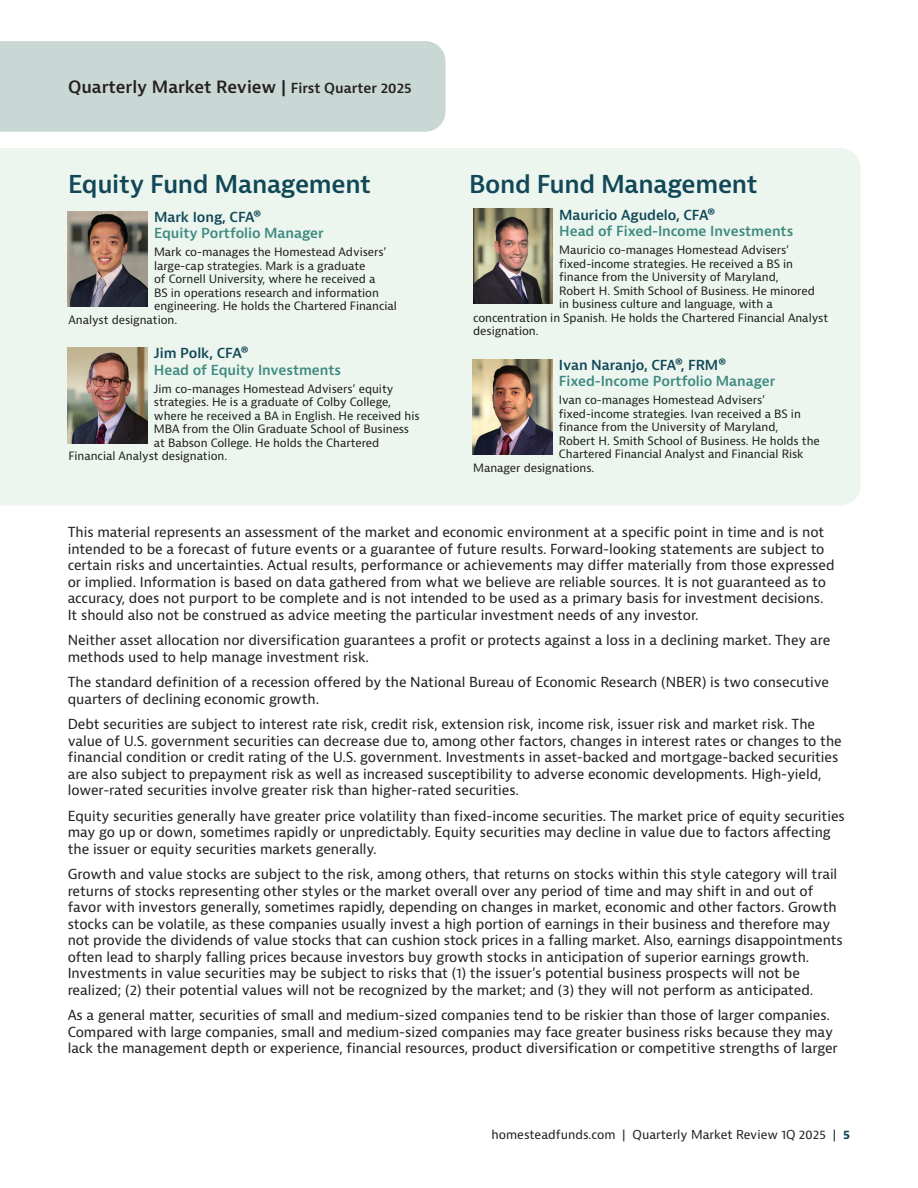
<style>
.page{position:relative;width:918px;height:1188px;background:#fff}
.page>*{position:absolute;margin:0;border:0;box-sizing:border-box;transform-origin:0 0}
.t1{font:600 24px "Bernina Sans";letter-spacing:-.015em;color:#114757}
.t2{font:600 16.5px "Bernina Sans";color:#231f20}
.t3{font:13.5px/16.5px "Bernina Sans";letter-spacing:-.005em;color:#231f20}
.t4{font:600 13.5px "Bernina Sans";letter-spacing:-.005em;color:#3e897f}
.t5{font:600 13.5px "Bernina Sans";letter-spacing:-.005em;color:#114757}
.t6{font:12px "Bernina Sans";color:#231f20}
.t7{font:11.25px "Bernina Sans";letter-spacing:-.005em;color:#231f20}
.s1{font-size:13.5px}
.s2{font-weight:700;color:#114757}
</style>
<div class="page">
<div style="left:0;top:41px;width:446px;height:91px;background:#c9d7d5"></div>
<div style="left:0;top:148px;width:861px;height:357px;background:#ecf6ef"></div>
<img style="left:473px;top:209px;width:79px;height:95px">
<img style="left:473px;top:359px;width:79px;height:95px">
<img style="left:68px;top:348px;width:79px;height:95px">
<img style="left:68px;top:211px;width:79px;height:95px">
<p class="t2" style="left:68px;top:77px;width:345px">Quarterly Market Review | <span class="s1">First Quarter 2025</span></p>
<h1 class="t1" style="left:68px;top:168px;width:305px">Equity Fund Management</h1>
<h1 class="t1" style="left:469px;top:168px;width:290px">Bond Fund Management</h1>
<p class="t5" style="left:559px;top:206px;width:157px">Mauricio Agudelo, CFA®</p>
<p class="t4" style="left:559px;top:222px;width:236px">Head of Fixed-Income Investments</p>
<p class="t7" style="left:559px;top:243px;width:232px">Mauricio co-manages Homestead Advisers’</p>
<p class="t7" style="left:559px;top:256px;width:235px">fixed-income strategies. He received a BS in</p>
<p class="t7" style="left:559px;top:270px;width:221px">finance from the University of Maryland,</p>
<p class="t7" style="left:559px;top:283px;width:257px">Robert H. Smith School of Business. He minored</p>
<p class="t7" style="left:559px;top:297px;width:215px">in business culture and language, with a</p>
<p class="t7" style="left:473px;top:310px;width:357px">concentration in Spanish. He holds the Chartered Financial Analyst</p>
<p class="t7" style="left:473px;top:324px;width:67px">designation.</p>
<p class="t5" style="left:559px;top:356px;width:169px">Ivan Naranjo, CFA®, FRM®</p>
<p class="t4" style="left:559px;top:372px;width:218px">Fixed-Income Portfolio Manager</p>
<p class="t7" style="left:559px;top:393px;width:208px">Ivan co-manages Homestead Advisers’</p>
<p class="t7" style="left:559px;top:406px;width:244px">fixed-income strategies. Ivan received a BS in</p>
<p class="t7" style="left:559px;top:420px;width:221px">finance from the University of Maryland,</p>
<p class="t7" style="left:559px;top:433px;width:263px">Robert H. Smith School of Business. He holds the</p>
<p class="t7" style="left:559px;top:447px;width:246px">Chartered Financial Analyst and Financial Risk</p>
<p class="t7" style="left:473px;top:460px;width:123px">Manager designations.</p>
<p class="t5" style="left:154px;top:208px;width:109px">Mark Iong, CFA®</p>
<p class="t4" style="left:154px;top:224px;width:171px">Equity Portfolio Manager</p>
<p class="t7" style="left:154px;top:245px;width:234px">Mark co-manages the Homestead Advisers’</p>
<p class="t7" style="left:154px;top:258px;width:213px">large-cap strategies. Mark is a graduate</p>
<p class="t7" style="left:154px;top:272px;width:223px">of Cornell University, where he received a</p>
<p class="t7" style="left:154px;top:285px;width:226px">BS in operations research and information</p>
<p class="t7" style="left:154px;top:299px;width:244px">engineering. He holds the Chartered Financial</p>
<p class="t7" style="left:68px;top:312px;width:110px">Analyst designation.</p>
<p class="t5" style="left:154px;top:345px;width:96px">Jim Polk, CFA®</p>
<p class="t4" style="left:154px;top:361px;width:189px">Head of Equity Investments</p>
<p class="t7" style="left:154px;top:381px;width:241px">Jim co-manages Homestead Advisers’ equity</p>
<p class="t7" style="left:154px;top:395px;width:239px">strategies. He is a graduate of Colby College,</p>
<p class="t7" style="left:154px;top:408px;width:267px">where he received a BA in English. He received his</p>
<p class="t7" style="left:154px;top:422px;width:257px">MBA from the Olin Graduate School of Business</p>
<p class="t7" style="left:154px;top:435px;width:227px">at Babson College. He holds the Chartered</p>
<p class="t7" style="left:68px;top:449px;width:160px">Financial Analyst designation.</p>
<p class="t3" style="left:68px;top:525px;width:768px">This material represents an assessment of the market and economic environment at a specific point in time and is not intended to be a forecast of future events or a guarantee of future results. Forward-looking statements are subject to certain risks and uncertainties. Actual results, performance or achievements may differ materially from those expressed or implied. Information is based on data gathered from what we believe are reliable sources. It is not guaranteed as to accuracy, does not purport to be complete and is not intended to be used as a primary basis for investment decisions.<br>It should also not be construed as advice meeting the particular investment needs of any investor.</p>
<p class="t3" style="left:68px;top:633px;width:764px">Neither asset allocation nor diversification guarantees a profit or protects against a loss in a declining market. They are methods used to help manage investment risk.</p>
<p class="t3" style="left:68px;top:675px;width:763px">The standard definition of a recession offered by the National Bureau of Economic Research (NBER) is two consecutive quarters of declining economic growth.</p>
<p class="t3" style="left:68px;top:717px;width:776px">Debt securities are subject to interest rate risk, credit risk, extension risk, income risk, issuer risk and market risk. The value of U.S. government securities can decrease due to, among other factors, changes in interest rates or changes to the financial condition or credit rating of the U.S. government. Investments in asset-backed and mortgage-backed securities are also subject to prepayment risk as well as increased susceptibility to adverse economic developments. High-yield, lower-rated securities involve greater risk than higher-rated securities.</p>
<p class="t3" style="left:68px;top:808px;width:779px">Equity securities generally have greater price volatility than fixed-income securities. The market price of equity securities may go up or down, sometimes rapidly or unpredictably. Equity securities may decline in value due to factors affecting the issuer or equity securities markets generally.</p>
<p class="t3" style="left:68px;top:867px;width:777px">Growth and value stocks are subject to the risk, among others, that returns on stocks within this style category will trail returns of stocks representing other styles or the market overall over any period of time and may shift in and out of favor with investors generally, sometimes rapidly, depending on changes in market, economic and other factors. Growth stocks can be volatile, as these companies usually invest a high portion of earnings in their business and therefore may not provide the dividends of value stocks that can cushion stock prices in a falling market. Also, earnings disappointments often lead to sharply falling prices because investors buy growth stocks in anticipation of superior earnings growth.<br>Investments in value securities may be subject to risks that (1) the issuer’s potential business prospects will not be realized; (2) their potential values will not be recognized by the market; and (3) they will not perform as anticipated.</p>
<p class="t3" style="left:68px;top:1007px;width:772px">As a general matter, securities of small and medium-sized companies tend to be riskier than those of larger companies.<br>Compared with large companies, small and medium-sized companies may face greater business risks because they may lack the management depth or experience, financial resources, product diversification or competitive strengths of larger</p>
<p class="t6" style="left:491px;top:1127px;width:360px">homesteadfunds.com | Quarterly Market Review 1Q 2025 | <span class="s2">5</span></p>
</div>
